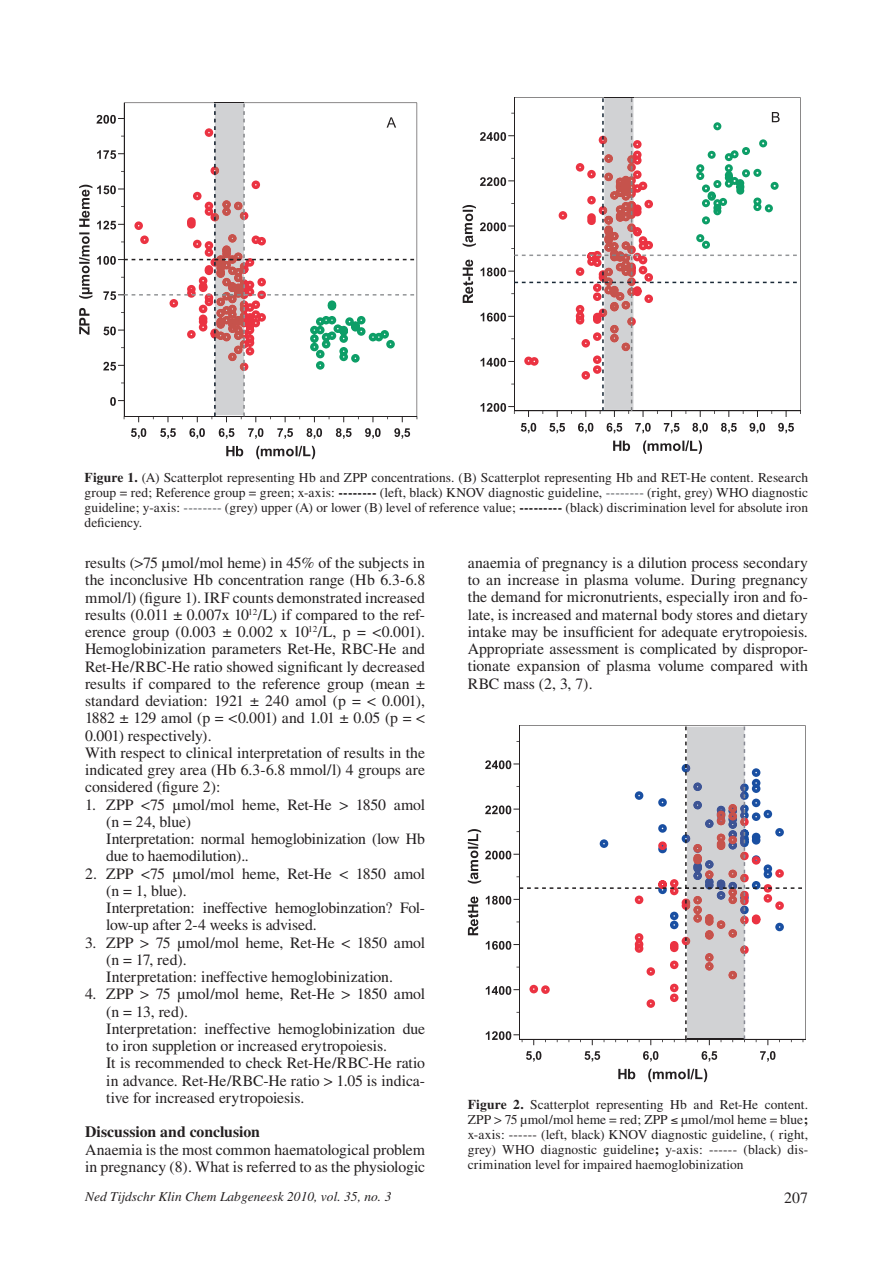
<style>
.page{position:relative;width:893px;height:1263px;background:#fff}
.page>*{position:absolute;margin:0;border:0;box-sizing:border-box;transform-origin:0 0}
.t1{font:15.75px/17.2px "Times";letter-spacing:-.005em;color:#231f20}
.t2{font:700 15.75px "Times";color:#231f20}
.t3{font:13.5px/15px "Times";letter-spacing:.005em;color:#231f20;text-align:justify}
.t4{font:italic 13.5px "Times";color:#231f20}
.s1{font-weight:700}
.s2{font-weight:700;color:#939598}
</style>
<div class="page">
<svg style="left:394px;top:428px;width:16px;height:11px"></svg>
<svg style="left:365px;top:428px;width:16px;height:11px"></svg>
<svg style="left:336px;top:428px;width:16px;height:11px"></svg>
<svg style="left:307px;top:428px;width:15px;height:11px"></svg>
<svg style="left:277px;top:428px;width:16px;height:11px"></svg>
<svg style="left:248px;top:428px;width:15px;height:11px"></svg>
<svg style="left:219px;top:428px;width:15px;height:11px"></svg>
<svg style="left:189px;top:428px;width:16px;height:11px"></svg>
<svg style="left:160px;top:428px;width:16px;height:11px"></svg>
<svg style="left:131px;top:428px;width:15px;height:11px"></svg>
<svg style="left:226px;top:446px;width:89px;height:13px"></svg>
<svg style="left:79px;top:103px;width:339px;height:319px"></svg>
<svg style="left:778px;top:423px;width:16px;height:10px"></svg>
<svg style="left:749px;top:423px;width:16px;height:10px"></svg>
<svg style="left:721px;top:423px;width:16px;height:10px"></svg>
<svg style="left:692px;top:423px;width:16px;height:10px"></svg>
<svg style="left:664px;top:423px;width:15px;height:10px"></svg>
<svg style="left:635px;top:423px;width:16px;height:10px"></svg>
<svg style="left:607px;top:423px;width:15px;height:10px"></svg>
<svg style="left:578px;top:423px;width:15px;height:10px"></svg>
<svg style="left:549px;top:423px;width:16px;height:10px"></svg>
<svg style="left:521px;top:423px;width:15px;height:10px"></svg>
<svg style="left:613px;top:440px;width:89px;height:14px"></svg>
<svg style="left:463px;top:97px;width:338px;height:320px"></svg>
<hr style="left:519px;top:1039px;width:287px;height:1px;background:#231f20">
<svg style="left:760px;top:1051px;width:15px;height:11px"></svg>
<svg style="left:702px;top:1051px;width:15px;height:11px"></svg>
<svg style="left:643px;top:1051px;width:15px;height:11px"></svg>
<svg style="left:584px;top:1051px;width:16px;height:11px"></svg>
<svg style="left:526px;top:1051px;width:15px;height:11px"></svg>
<svg style="left:618px;top:1069px;width:89px;height:13px"></svg>
<svg style="left:468px;top:726px;width:336px;height:319px"></svg>
<p class="t3" style="left:85px;top:470px;width:725px"><span class="s1">Figure 1.</span> (A) Scatterplot representing Hb and ZPP concentrations. (B) Scatterplot representing Hb and RET-He content. Research group = red; Reference group = green; x-axis: <span class="s1">--------</span> (left, black) KNOV diagnostic guideline, <span class="s2">--------</span> (right, grey) WHO diagnostic guideline; y-axis: <span class="s2">--------</span> (grey) upper (A) or lower (B) level of reference value; <span class="s1">---------</span> (black) discrimination level for absolute iron deficiency.</p>
<p class="t1" style="left:85px;top:554px;width:342px">results (&gt;75 µmol/mol heme) in 45% of the subjects in the inconclusive Hb concentration range (Hb 6.3-6.8 mmol/l) (figure 1). IRF counts demonstrated increased results (0.011 ± 0.007x 10<sup>12</sup>/L) if compared to the ref&shy;erence group (0.003 ± 0.002 x 10<sup>12</sup>/L, p = &lt;0.001).<br>Hemoglobinization parameters Ret-He, RBC-He and Ret-He/RBC-He ratio showed significant ly decreased results if compared to the reference group (mean ± standard deviation: 1921 ± 240 amol (p = &lt; 0.001), 1882 ± 129 amol (p = &lt;0.001) and 1.01 ± 0.05 (p = &lt; 0.001) respectively).<br>With respect to clinical interpretation of results in the indicated grey area (Hb 6.3-6.8 mmol/l) 4 groups are considered (figure 2):</p>
<p class="t1" style="left:106px;top:796px;width:320px;text-indent:-21px">1. ZPP &lt;75 µmol/mol heme, Ret-He &gt; 1850 amol (n = 24, blue)<br>Interpretation: normal hemoglobinization (low Hb due to haemodilution)..</p>
<p class="t1" style="left:106px;top:865px;width:320px;text-indent:-21px">2. ZPP &lt;75 µmol/mol heme, Ret-He &lt; 1850 amol (n = 1, blue).<br>Interpretation: ineffective hemoglobinzation? Fol&shy;low-up after 2-4 weeks is advised.</p>
<p class="t1" style="left:106px;top:933px;width:320px;text-indent:-21px">3. ZPP &gt; 75 µmol/mol heme, Ret-He &lt; 1850 amol (n = 17, red).<br>Interpretation: ineffective hemoglobinization.</p>
<p class="t1" style="left:106px;top:985px;width:320px;text-indent:-21px">4. ZPP &gt; 75 µmol/mol heme, Ret-He &gt; 1850 amol (n = 13, red).<br>Interpretation: ineffective hemoglobinization due to iron suppletion or increased erytropoiesis.<br>It is recommended to check Ret-He/RBC-He ratio in advance. Ret-He/RBC-He ratio &gt; 1.05 is indica&shy;tive for increased erytropoiesis.</p>
<p class="t2" style="left:85px;top:1122px;width:176px">Discussion and conclusion</p>
<p class="t1" style="left:85px;top:1140px;width:342px">Anaemia is the most common haematological problem in pregnancy (8). What is referred to as the physiologic</p>
<p class="t1" style="left:468px;top:554px;width:342px;text-align:justify">anaemia of pregnancy is a dilution process secondary to an increase in plasma volume. During pregnancy the demand for micronutrients, especially iron and fo&shy;late, is increased and maternal body stores and dietary intake may be insufficient for adequate erytropoiesis.<br>Appropriate assessment is complicated by dispropor&shy;tionate expansion of plasma volume compared with RBC mass (2, 3, 7).</p>
<p class="t3" style="left:468px;top:1097px;width:342px"><span class="s1">Figure 2.</span> Scatterplot representing Hb and Ret-He content.<br>ZPP &gt; 75 µmol/mol heme = red; ZPP ≤ µmol/mol heme = blue<span class="s1">; </span>x-axis: ------ (left, black) KNOV diagnostic guideline, ( right, grey) WHO diagnostic guideline<span class="s1">;</span> y-axis: ------ (black) dis&shy;crimination level for impaired haemoglobinization</p>
<p class="t4" style="left:85px;top:1189px;width:308px">Ned Tijdschr Klin Chem Labgeneesk 2010, vol. 35, no. 3</p>
<p class="t1" style="left:784px;top:1189px;width:25px">207</p>
</div>
